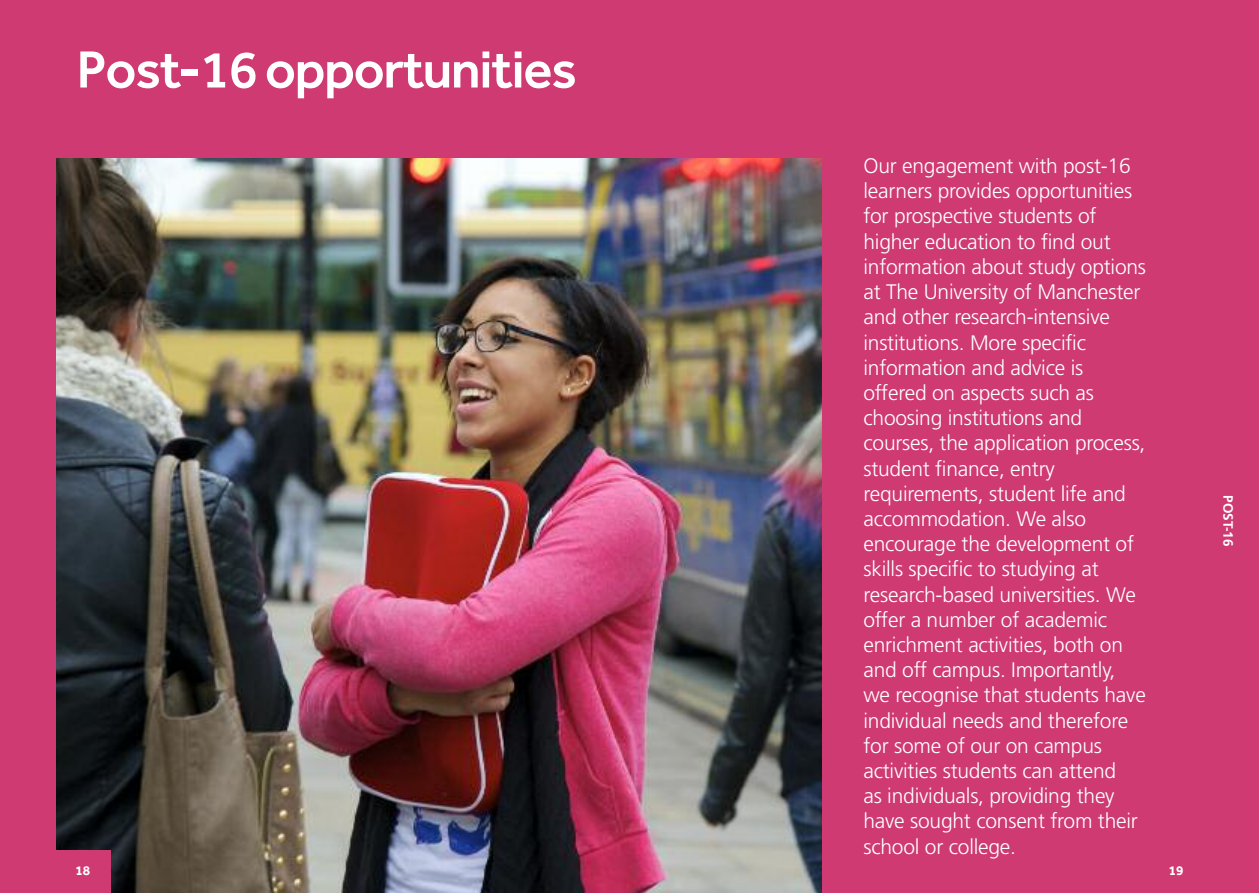
<style>
.page{position:relative;width:1259px;height:893px;background:#fff}
.page>*{position:absolute;margin:0;border:0;box-sizing:border-box;transform-origin:0 0}
.t1{font:500 54px "Effra";letter-spacing:-.025em;color:#fff}
.t2{font:300 21px/25.2px "Frutiger";letter-spacing:-.01em;color:#fff}
.t3{font:700 13.5px "Frutiger";color:#fff}
.t4{font:700 13.5px "Effra";color:#fff}
</style>
<div class="page">
<img style="left:55px;top:157px;width:766px;height:736px">
<div style="left:821px;top:142px;width:383px;height:751px;background:#ce3a71"></div>
<div style="left:55px;top:850px;width:56px;height:43px;background:#ce3a71"></div>
<div style="left:0;top:0;width:55px;height:893px;background:#ce3a71"></div>
<div style="left:1203px;top:0;width:56px;height:893px;background:#ce3a71"></div>
<div style="left:0;top:0;width:1259px;height:157px;background:#ce3a71"></div>
<h1 class="t1" style="left:77px;top:37px;width:502px">Post-16 opportunities</h1>
<p class="t2" style="left:863px;top:155px;width:284px">Our engagement with post-16 learners provides opportunities for prospective students of higher education to find out information about study options at The University of Manchester and other research-intensive institutions. More specific information and advice is offered on aspects such as choosing institutions and courses, the application process, student finance, entry requirements, student life and accommodation. We also encourage the development of skills specific to studying at research-based universities. We offer a number of academic enrichment activities, both on and off campus. Importantly, we recognise that students have individual needs and therefore for some of our on campus activities students can attend<br>as individuals, providing they have sought consent from their school or college.</p>
<p class="t4" style="left:76px;top:862px;width:16px">18</p>
<p class="t4" style="left:1168px;top:862px;width:16px">19</p>
<p class="t3" style="left:1233px;top:495px;width:52px;rotate:90deg">POST-16</p>
</div>
